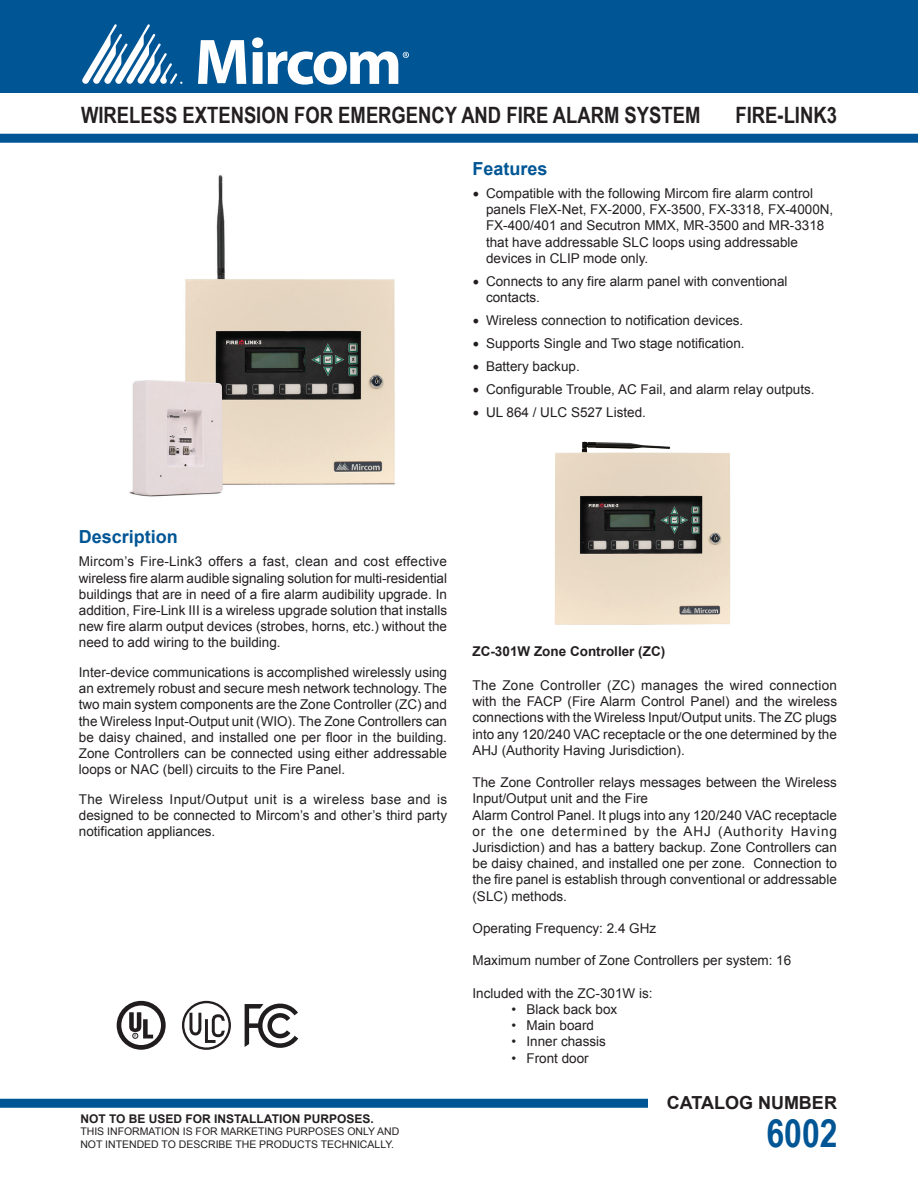
<style>
.page{position:relative;width:918px;height:1188px;background:#fff}
.page>*{position:absolute;margin:0;border:0;box-sizing:border-box;transform-origin:0 0}
.ParaStyle01-Leading{font:700 39px "Arial Narrow";color:#005595}
.ParaStyle02-Leading{font:700 22.5px "Arial Narrow";color:#231f20}
.t1{font:700 18px "Arial";color:#005595}
.ParaStyle01-Leading-2{font:700 18px "Arial";color:#231f20}
.t2{font:13.5px/16.2px "Arial";color:#231f20;text-align:justify}
.t3{font:700 13.5px "Arial";color:#231f20}
.ParaStyle01-Leading-3{font:700 12px "Arial";color:#231f20}
.ParaStyle01-Leading-4{font:10.5px/12.6px "Arial";color:#231f20}
.s1{font-family:"Minion Pro";font-size:18px}
</style>
<div class="page">
<div style="left:0;top:0;width:918px;height:93px;background:#005595"></div>
<svg style="left:198px;top:40px;width:48px;height:44px"></svg>
<svg style="left:82px;top:24px;width:100px;height:60px"></svg>
<svg style="left:252px;top:37px;width:157px;height:48px"></svg>
<div style="left:0;top:134px;width:918px;height:9px;background:#005595"></div>
<div style="left:0;top:1099px;width:648px;height:9px;background:#005595"></div>
<img style="left:555px;top:442px;width:175px;height:183px">
<img style="left:129px;top:175px;width:266px;height:322px">
<div style="left:117px;top:1001px;width:49px;height:49px;border:5px solid #211d1e;border-radius:50%"></div>
<svg style="left:129px;top:1012px;width:24px;height:27px"></svg>
<div style="left:182px;top:1001px;width:49px;height:49px;border:2px solid #231f20;border-radius:50%"></div>
<svg style="left:188px;top:1010px;width:39px;height:34px"></svg>
<svg style="left:245px;top:1004px;width:53px;height:44px"></svg>
<p class="ParaStyle02-Leading" style="left:81px;top:98px;width:621px">WIRELESS EXTENSION FOR EMERGENCY AND FIRE ALARM SYSTEM</p>
<p class="ParaStyle02-Leading" style="left:736px;top:98px;width:103px">FIRE-LINK3</p>
<p class="t1" style="left:472px;top:157px;width:77px">Features</p>
<p class="t2" style="left:486px;top:185px;width:349px;text-align:left;text-indent:-14px"><span class="s1">•</span> Compatible with the following Mircom fire alarm control panels FleX-Net, FX-2000, FX-3500, FX-3318, FX-4000N, FX-400/401 and Secutron MMX, MR-3500 and MR-3318 that have addressable SLC loops using addressable devices in CLIP mode only.</p>
<p class="t2" style="left:486px;top:273px;width:303px;text-indent:-14px"><span class="s1">•</span> Connects to any fire alarm panel with conventional contacts.</p>
<p class="t2" style="left:472px;top:312px;width:272px"><span class="s1">•</span> Wireless connection to notification devices.</p>
<p class="t2" style="left:472px;top:335px;width:274px"><span class="s1">•</span> Supports Single and Two stage notification.</p>
<p class="t2" style="left:472px;top:358px;width:109px"><span class="s1">•</span> Battery backup.</p>
<p class="t2" style="left:472px;top:381px;width:344px"><span class="s1">•</span> Configurable Trouble, AC Fail, and alarm relay outputs.</p>
<p class="t2" style="left:472px;top:404px;width:175px"><span class="s1">•</span> UL 864 / ULC S527 Listed.</p>
<p class="t1" style="left:79px;top:525px;width:101px">Description</p>
<p class="t2" style="left:79px;top:554px;width:370px">Mircom’s Fire-Link3 offers a fast, clean and cost effective wireless fire alarm audible signaling solution for multi-residential buildings that are in need of a fire alarm audibility upgrade. In addition, Fire-Link III is a wireless upgrade solution that installs new fire alarm output devices (strobes, horns, etc.) without the need to add wiring to the building.</p>
<p class="t2" style="left:79px;top:664px;width:370px">Inter-device communications is accomplished wirelessly using an extremely robust and secure mesh network technology. The two main system components are the Zone Controller (ZC) and the Wireless Input-Output unit (WIO). The Zone Controllers can be daisy chained, and installed one per floor in the building.<br>Zone Controllers can be connected using either addressable loops or NAC (bell) circuits to the Fire Panel.</p>
<p class="t2" style="left:79px;top:791px;width:370px">The Wireless Input/Output unit is a wireless base and is designed to be connected to Mircom’s and other’s third party notification appliances.</p>
<p class="t3" style="left:472px;top:642px;width:194px">ZC-301W Zone Controller (ZC)</p>
<p class="t2" style="left:472px;top:677px;width:366px">The Zone Controller (ZC) manages the wired connection with the FACP (Fire Alarm Control Panel) and the wireless connections with the Wireless Input/Output units. The ZC plugs into any 120/240 VAC receptacle or the one determined by the AHJ (Authority Having Jurisdiction).</p>
<p class="t2" style="left:472px;top:774px;width:366px">The Zone Controller relays messages between the Wireless<br>Input/Output unit and the Fire</p>
<p class="t2" style="left:472px;top:807px;width:366px">Alarm Control Panel. It plugs into any 120/240 VAC receptacle or the one determined by the AHJ (Authority Having Jurisdiction) and has a battery backup. Zone Controllers can be daisy chained, and installed one per zone. Connection to the fire panel is establish through conventional or addressable (SLC) methods.</p>
<p class="t2" style="left:472px;top:920px;width:185px">Operating Frequency: 2.4 GHz</p>
<p class="t2" style="left:472px;top:953px;width:320px">Maximum number of Zone Controllers per system: 16</p>
<p class="t2" style="left:472px;top:985px;width:182px">Included with the ZC-301W is:</p>
<p class="t2" style="left:512px;top:1001px;width:107px">• Black back box</p>
<p class="t2" style="left:512px;top:1017px;width:84px">• Main board</p>
<p class="t2" style="left:512px;top:1034px;width:96px">• Inner chassis</p>
<p class="t2" style="left:512px;top:1050px;width:79px">• Front door</p>
<p class="ParaStyle01-Leading-2" style="left:667px;top:1091px;width:172px">CATALOG NUMBER</p>
<p class="ParaStyle01-Leading-3" style="left:80px;top:1110px;width:295px">NOT TO BE USED FOR INSTALLATION PURPOSES.</p>
<p class="ParaStyle01-Leading-4" style="left:80px;top:1125px;width:321px">THIS INFORMATION IS FOR MARKETING PURPOSES ONLY AND<br>NOT INTENDED TO DESCRIBE THE PRODUCTS TECHNICALLY.</p>
<p class="ParaStyle01-Leading" style="left:767px;top:1104px;width:73px">6002</p>
</div>
